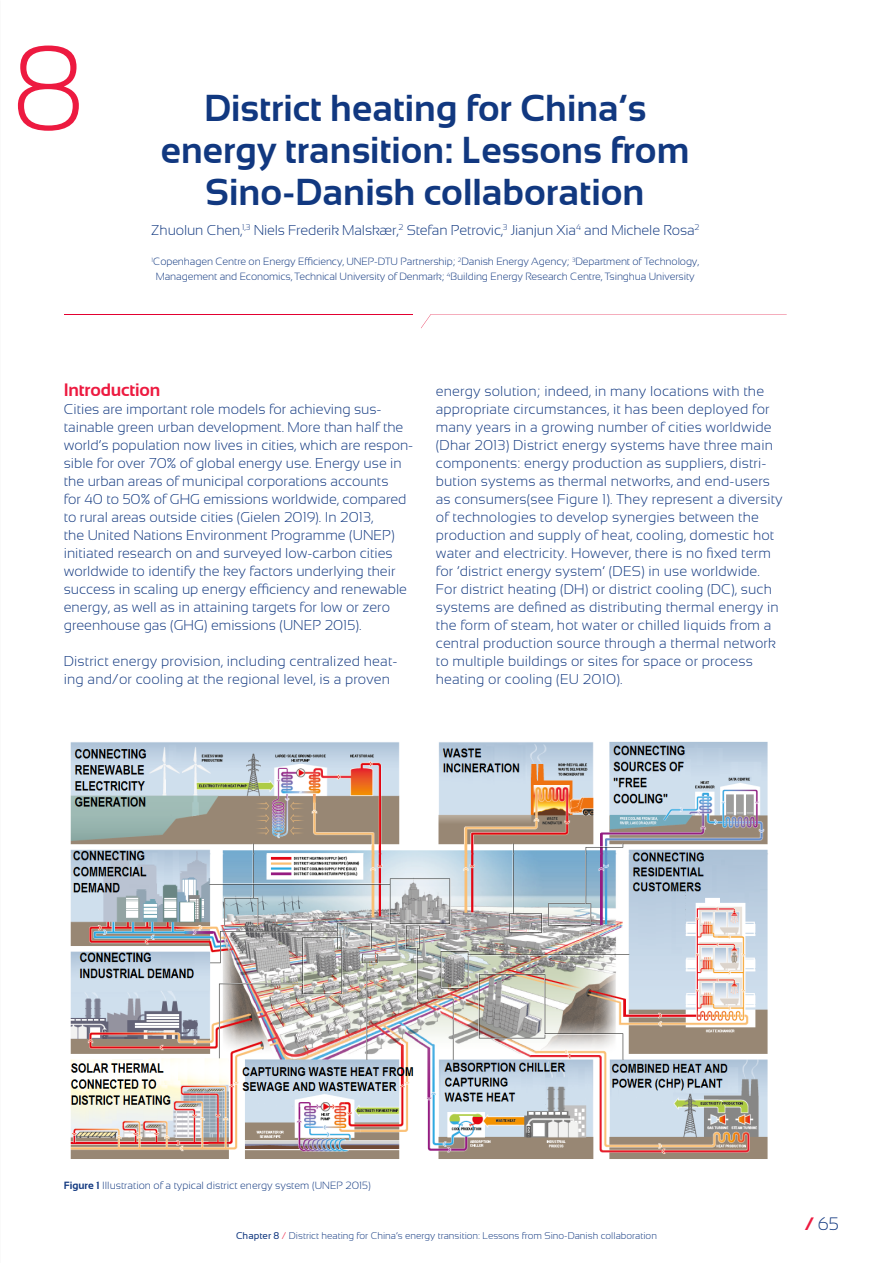
<style>
.page{position:relative;width:893px;height:1263px;background:#fff}
.page>*{position:absolute;margin:0;border:0;box-sizing:border-box;transform-origin:0 0}
.t1{font:300 120px "Sansation";color:#ed1a40}
.Rubrik{font:700 37.5px/42px "Sansation";color:#113880;text-align:center}
.Underrubrik{font:700 18px "Sansation";letter-spacing:-.01em;color:#ed1a40}
.t2{font:300 18px "Sansation";color:#113880}
.Brødtekst{font:300 14.25px/18px "Sansation";letter-spacing:.01em;color:#113880}
.Forfattere{font:300 14.25px "Sansation";letter-spacing:-.01em;color:#113880}
.Forfattere-2{font:300 10.5px/15px "Sansation";letter-spacing:-.01em;color:#113880;text-align:center}
.Billedtekst{font:300 10.5px "Sansation";color:#113880}
.t3{font:300 9.75px "Sansation";color:#113880}
.s1{font-weight:700}
.s2{font-weight:400}
.s3{color:#ed1a40}
.s4{font-weight:700;color:#ed1a40}
</style>
<div class="page">
<hr style="left:64px;top:314px;width:348px;height:1px;background:#e30030">
<svg style="left:421px;top:314px;width:366px;height:14px"></svg>
<img style="left:70px;top:741px;width:698px;height:418px">
<p class="t1" style="left:11px;top:22px;width:75px">8</p>
<p class="Rubrik" style="left:161px;top:87px;width:530px">District heating for China’s energy transition: Lessons from<br>Sino-Danish collaboration</p>
<p class="Forfattere" style="left:151px;top:222px;width:550px">Zhuolun Chen,<sup>1,3</sup> Niels Frederik Malskær,<sup>2</sup> Stefan Petrovic,<sup>3</sup> Jianjun Xia<sup>4</sup> and Michele Rosa<sup>2</sup></p>
<p class="Forfattere-2" style="left:151px;top:254px;width:549px"><sup>1</sup>Copenhagen Centre on Energy Efficiency, UNEP-DTU Partnership; <sup>2</sup>Danish Energy Agency; <sup>3</sup>Department of Technology,<br>Management and Economics, Technical University of Denmark; <sup>4</sup>Building Energy Research Centre, Tsinghua University</p>
<p class="Underrubrik" style="left:64px;top:380px;width:98px">Introduction</p>
<p class="Brødtekst" style="left:64px;top:400px;width:351px">Cities are important role models for achieving sus&shy;tainable green urban development. More than half the world’s population now lives in cities, which are respon&shy;sible for over 70% of global energy use. Energy use in the urban areas of municipal corporations accounts<br>for 40 to 50% of GHG emissions worldwide, compared to rural areas outside cities (Gielen 2019). In 2013,<br>the United Nations Environment Programme (UNEP) initiated research on and surveyed low-carbon cities worldwide to identify the key factors underlying their success in scaling up energy efficiency and renewable energy, as well as in attaining targets for low or zero greenhouse gas (GHG) emissions (UNEP 2015).</p>
<p class="Brødtekst" style="left:64px;top:652px;width:335px">District energy provision, including centralized heat&shy;ing and/or cooling at the regional level, is a proven</p>
<p class="Brødtekst" style="left:436px;top:382px;width:348px">energy solution; indeed, in many locations with the appropriate circumstances, it has been deployed for many years in a growing number of cities worldwide (Dhar 2013) District energy systems have three main components: energy production as suppliers, distri&shy;bution systems as thermal networks, and end-users as consumers(see Figure 1). They represent a diversity of technologies to develop synergies between the production and supply of heat, cooling, domestic hot water and electricity. However, there is no fixed term for ‘district energy system’ (DES) in use worldwide.<br>For district heating (DH) or district cooling (DC), such systems are defined as distributing thermal energy in the form of steam, hot water or chilled liquids from a central production source through a thermal network to multiple buildings or sites for space or process heating or cooling (EU 2010).</p>
<p class="Billedtekst" style="left:64px;top:1179px;width:309px"><span class="s1">Figure 1</span> Illustration of a typical district energy system (UNEP 2015)</p>
<p class="t3" style="left:236px;top:1230px;width:422px"><span class="s2">Chapter 8</span> <span class="s3">/</span> District heating for China’s energy transition: Lessons from Sino-Danish collaboration</p>
<p class="t2" style="left:805px;top:1213px;width:36px"><span class="s4">/</span>65</p>
</div>
